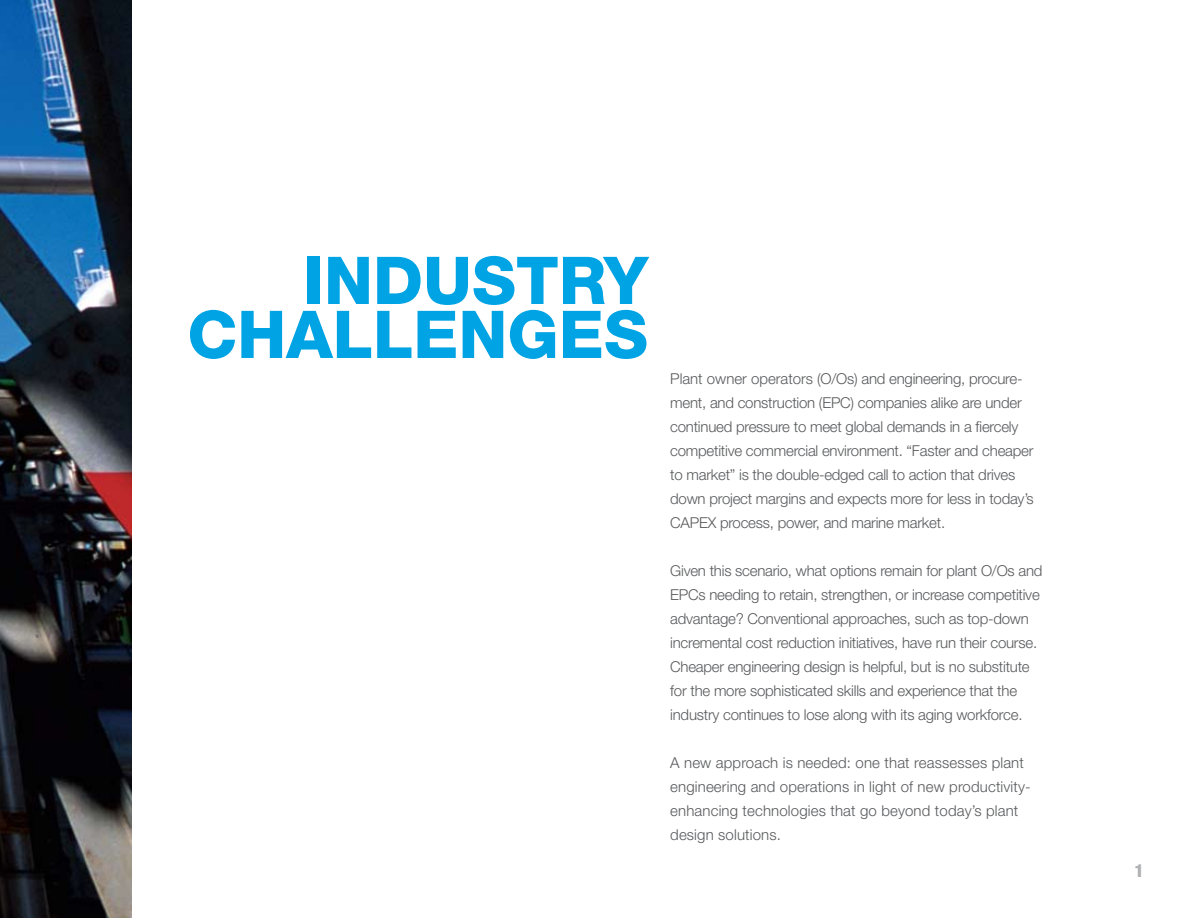
<style>
.page{position:relative;width:1188px;height:918px;background:#fff}
.page>*{position:absolute;margin:0;border:0;box-sizing:border-box;transform-origin:0 0}
.t1{font:800 66px/54px "Helvetica Neue LT Std";color:#00a4e4;text-align:right}
.t2{font:800 condensed 18px "Helvetica Neue LT Std";color:#aeb0b2}
.t3{font:300 15px/24px "Helvetica Neue LT Std";letter-spacing:-.015em;color:#58595b}
.t4{font:300 15px/24px "Helvetica Neue LT Std";letter-spacing:.01em;color:#58595b}
</style>
<div class="page">
<img style="left:0;top:0;width:132px;height:918px">
<h1 class="t1" style="left:187px;top:253px;width:462px">INDUSTRY<br>CHALLENGES</h1>
<p class="t3" style="left:670px;top:366px;width:365px">Plant owner operators (O/Os) and engineering, procure&shy;ment, and construction (EPC) companies alike are under continued pressure to meet global demands in a fiercely competitive commercial environment. “Faster and cheaper to market” is the double-edged call to action that drives down project margins and expects more for less in today’s CAPEX process, power, and marine market.</p>
<p class="t3" style="left:670px;top:558px;width:374px">Given this scenario, what options remain for plant O/Os and EPCs needing to retain, strengthen, or increase competitive advantage? Conventional approaches, such as top-down incremental cost reduction initiatives, have run their course.<br>Cheaper engineering design is helpful, but is no substitute for the more sophisticated skills and experience that the industry continues to lose along with its aging workforce.</p>
<p class="t4" style="left:670px;top:750px;width:362px">A new approach is needed: one that reassesses plant engineering and operations in light of new productivity&shy;enhancing technologies that go beyond today’s plant design solutions.</p>
<p class="t2" style="left:1134px;top:859px;width:11px">1</p>
</div>
